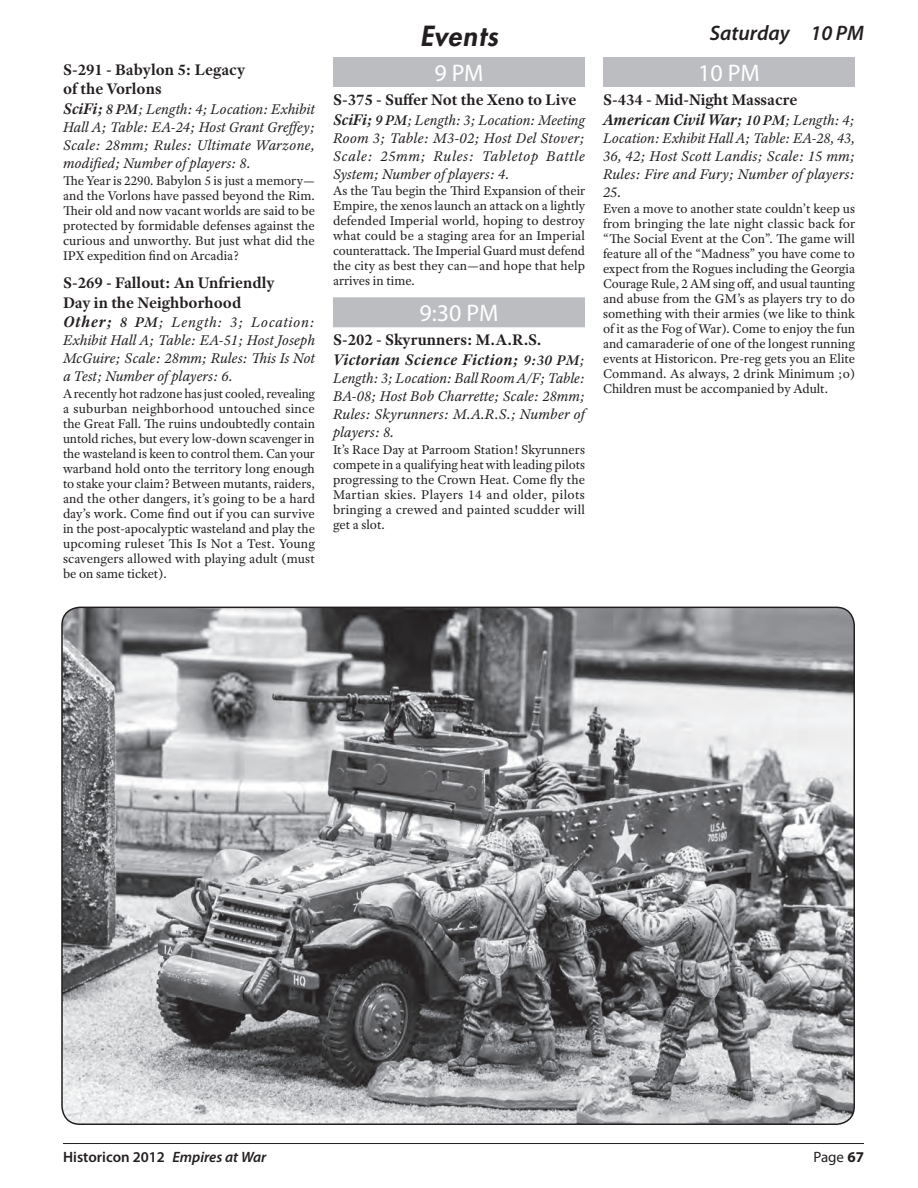
<style>
.page{position:relative;width:918px;height:1188px;background:#fff}
.page>*{position:absolute;margin:0;border:0;box-sizing:border-box;transform-origin:0 0}
.t1{font:italic 800 27px "Futura Std";color:#231f20}
.t2{font:24px "Myriad Pro";letter-spacing:-.01em;color:#fff}
.t3{font:italic 600 21px "Myriad Pro";color:#231f20}
.t4{font:700 16.5px/19.5px "Adobe Text Pro";color:#231f20}
.t5{font:italic 15px/18px "Adobe Text Pro";letter-spacing:.005em;color:#231f20;text-align:justify}
.t6{font:600 15px "Myriad Pro";color:#231f20}
.t7{font:15px "Myriad Pro";color:#231f20}
.t8{font:13.5px/15px "Adobe Text Pro";color:#231f20}
.s1{font-weight:700;font-size:16.5px}
.s2{font-weight:600}
.s3{font-style:italic}
.s4{font-weight:600;font-style:italic;font-size:15px}
.s5{font-weight:400;font-style:italic;font-size:15px}
.s6{font-weight:700}
</style>
<div class="page">
<hr style="left:63px;top:1143px;width:801px;height:1px;background:#231f20">
<div style="left:333px;top:57px;width:252px;height:30px;background:#bcbdc0"></div>
<div style="left:333px;top:297px;width:252px;height:30px;background:#bcbdc0"></div>
<div style="left:603px;top:57px;width:252px;height:30px;background:#bcbdc0"></div>
<img style="left:62px;top:607px;width:792px;height:517px">
<p class="t4" style="left:63px;top:59px;width:184px">S-291 - Babylon 5: Legacy of the Vorlons</p>
<p class="t5" style="left:63px;top:100px;width:254px"><span class="s1">SciFi;</span> <span class="s2">8 PM</span>; Length: 4; Location: Exhibit Hall A; Table: EA-24; Host Grant Greffey; Scale: 28mm; Rules: Ultimate Warzone, modified; Number of players: 8.</p>
<p class="t8" style="left:63px;top:173px;width:254px;text-align:justify">The Year is 2290. Babylon 5 is just a memory— and the Vorlons have passed beyond the Rim.<br>Their old and now vacant worlds are said to be protected by formidable defenses against the curious and unworthy. But just what did the IPX expedition find on Arcadia?</p>
<p class="t4" style="left:63px;top:273px;width:213px">S-269 - Fallout: An Unfriendly<br>Day in the Neighborhood</p>
<p class="t5" style="left:63px;top:313px;width:254px"><span class="s1">Other;</span> <span class="s2">8 PM</span>; Length: 3; Location:<br>Exhibit Hall A; Table: EA-51; Host Joseph McGuire; Scale: 28mm; Rules: This Is Not a Test; Number of players: 6.</p>
<p class="t8" style="left:63px;top:386px;width:254px">A recently hot radzone has just cooled, revealing a suburban neighborhood untouched since the Great Fall. The ruins undoubtedly contain untold riches, but every low-down scavenger in the wasteland is keen to control them. Can your warband hold onto the territory long enough to stake your claim? Between mutants, raiders, and the other dangers, it’s going to be a hard day’s work. Come find out if you can survive in the post-apocalyptic wasteland and play the upcoming ruleset This Is Not a Test. Young scavengers allowed with playing adult (must be on same ticket).</p>
<p class="t1" style="left:420px;top:19px;width:79px">Events</p>
<p class="t3" style="left:710px;top:19px;width:156px">Saturday 10 PM</p>
<p class="t2" style="left:434px;top:58px;width:51px">9 PM</p>
<p class="t4" style="left:333px;top:90px;width:245px">S-375 - Suffer Not the Xeno to Live</p>
<p class="t5" style="left:333px;top:111px;width:253px"><span class="s1">SciFi;</span> <span class="s2">9 PM</span>; Length: 3; Location: Meeting Room 3; Table: M3-02; Host Del Stover; Scale: 25mm; Rules: Tabletop Battle System; Number of players: 4.</p>
<p class="t8" style="left:333px;top:183px;width:254px">As the Tau begin the Third Expansion of their Empire, the xenos launch an attack on a lightly defended Imperial world, hoping to destroy what could be a staging area for an Imperial counterattack. The Imperial Guard must defend the city as best they can—and hope that help arrives in time.</p>
<p class="t2" style="left:420px;top:298px;width:80px">9:30 PM</p>
<p class="t4" style="left:333px;top:330px;width:254px">S-202 - Skyrunners: M.A.R.S.<br><span class="s3">Victorian Science Fiction;</span> <span class="s4">9:30 PM</span><span class="s5">;</span></p>
<p class="t5" style="left:333px;top:369px;width:254px">Length: 3; Location: Ball Room A/F; Table:<br>BA-08; Host Bob Charrette; Scale: 28mm; Rules: Skyrunners: M.A.R.S.; Number of players: 8.</p>
<p class="t8" style="left:333px;top:442px;width:254px;text-align:justify">It’s Race Day at Parroom Station! Skyrunners compete in a qualifying heat with leading pilots progressing to the Crown Heat. Come fly the Martian skies. Players 14 and older, pilots bringing a crewed and painted scudder will get a slot.</p>
<p class="t2" style="left:698px;top:58px;width:63px">10 PM</p>
<p class="t4" style="left:603px;top:89px;width:253px">S-434 - Mid-Night Massacre<br><span class="s3">American Civil War;</span> <span class="s4">10 PM</span><span class="s5">; Length: 4;</span></p>
<p class="t5" style="left:603px;top:129px;width:254px">Location: Exhibit Hall A; Table: EA-28, 43, 36, 42; Host Scott Landis; Scale: 15 mm; Rules: Fire and Fury; Number of players:<br>25.</p>
<p class="t8" style="left:603px;top:201px;width:254px">Even a move to another state couldn’t keep us from bringing the late night classic back for “The Social Event at the Con”. The game will feature all of the “Madness” you have come to expect from the Rogues including the Georgia Courage Rule, 2 AM sing off, and usual taunting and abuse from the GM’s as players try to do something with their armies (we like to think of it as the Fog of War). Come to enjoy the fun and camaraderie of one of the longest running events at Historicon. Pre-reg gets you an Elite Command. As always, 2 drink Minimum ;o)<br>Children must be accompanied by Adult.</p>
<p class="t6" style="left:63px;top:1147px;width:205px">Historicon 2012 <span class="s3">Empires at War</span></p>
<p class="t7" style="left:813px;top:1148px;width:52px">Page <span class="s6">67</span></p>
</div>
